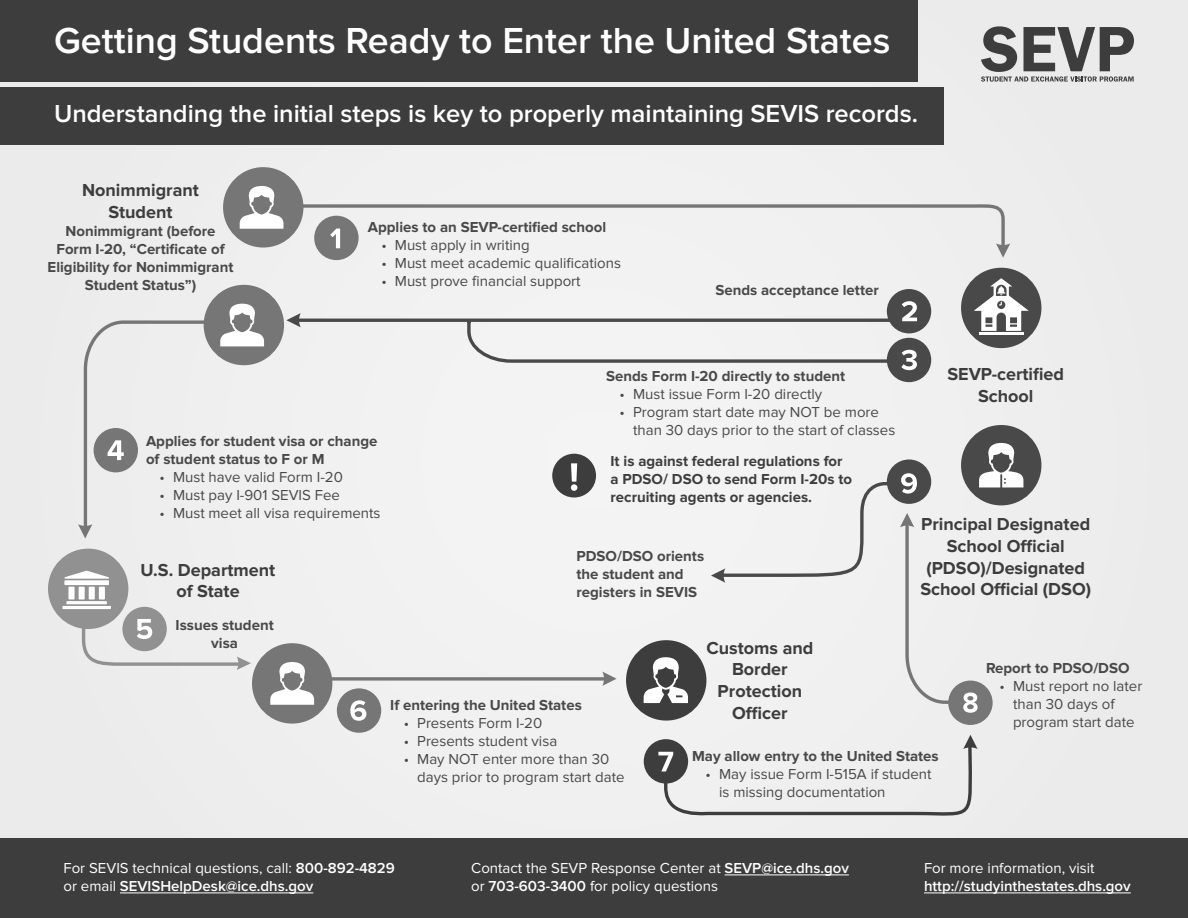
<style>
.page{position:relative;width:1188px;height:918px;background:#eee}
.page>*{position:absolute;margin:0;border:0;box-sizing:border-box;transform-origin:0 0}
.t1{font:600 37.5px "Proxima Nova";color:#fff}
.t2{font:600 25.5px "Proxima Nova";color:#fff}
.t3{font:700 18px/21.6px "Proxima Nova";color:#3d3d3d;text-align:center}
.t4{font:15px/18px "Proxima Nova";color:#494949}
.t5{font:700 15px/18px "Proxima Nova";color:#494949}
.t6{font:15px/18px "Proxima Nova";color:#fff}
.t7{font:700 15px/18px "Proxima Nova";color:#3d3d3d}
.t8{font:600 15px "Proxima Nova";color:#fff}
.s1{font-weight:600}
</style>
<div class="page">
<div style="left:0;top:839px;width:1188px;height:79px;background:#3d3d3d"></div>
<hr style="left:120px;top:893px;width:193px;height:1px;background:#fff">
<hr style="left:725px;top:875px;width:124px;height:1px;background:#fff">
<hr style="left:924px;top:893px;width:207px;height:1px;background:#fff">
<svg style="left:981px;top:26px;width:153px;height:56px"></svg>
<div style="left:0;top:0;width:917px;height:82px;background:#3d3d3d"></div>
<div style="left:0;top:87px;width:944px;height:58px;background:#3d3d3d"></div>
<div style="left:961px;top:268px;width:80px;height:80px;background:#494949;border-radius:50%"></div>
<hr style="left:979px;top:332px;width:44px;height:2px;background:#fff">
<svg style="left:974px;top:278px;width:55px;height:53px"></svg>
<div style="left:961px;top:425px;width:80px;height:80px;background:#494949;border-radius:50%"></div>
<div style="left:314px;top:216px;width:45px;height:44px;background:#767676;border-radius:50%"></div>
<svg style="left:602px;top:672px;width:15px;height:14px"></svg>
<div style="left:887px;top:289px;width:44px;height:44px;background:#494949;border-radius:50%"></div>
<div style="left:887px;top:338px;width:44px;height:44px;background:#494949;border-radius:50%"></div>
<svg style="left:466px;top:295px;width:451px;height:75px"></svg>
<hr style="left:292px;top:319px;width:605px;height:3px;background:#494949">
<svg style="left:286px;top:313px;width:15px;height:14px"></svg>
<div style="left:48px;top:549px;width:80px;height:80px;background:#919191;border-radius:50%"></div>
<div style="left:252px;top:643px;width:80px;height:81px;background:#767676;border-radius:50%"></div>
<div style="left:204px;top:285px;width:80px;height:80px;background:#767676;border-radius:50%"></div>
<div style="left:223px;top:167px;width:80px;height:81px;background:#767676;border-radius:50%"></div>
<svg style="left:78px;top:320px;width:135px;height:219px"></svg>
<div style="left:122px;top:607px;width:45px;height:44px;background:#919191;border-radius:50%"></div>
<div style="left:337px;top:688px;width:44px;height:45px;background:#767676;border-radius:50%"></div>
<svg style="left:350px;top:700px;width:16px;height:21px"></svg>
<div style="left:644px;top:739px;width:44px;height:45px;background:#3d3d3d;border-radius:50%"></div>
<svg style="left:658px;top:735px;width:320px;height:81px"></svg>
<div style="left:552px;top:454px;width:44px;height:44px;background:#3d3d3d;border-radius:50%"></div>
<svg style="left:571px;top:463px;width:6px;height:28px"></svg>
<div style="left:626px;top:640px;width:80px;height:81px;background:#3d3d3d;border-radius:50%"></div>
<svg style="left:332px;top:677px;width:274px;height:4px"></svg>
<div style="left:948px;top:681px;width:45px;height:44px;background:#767676;border-radius:50%"></div>
<hr style="left:66px;top:601px;width:41px;height:3px;background:#fff">
<hr style="left:62px;top:606px;width:49px;height:3px;background:#fff">
<div style="left:68px;top:587px;width:7px;height:12px;background:#fff"></div>
<div style="left:79px;top:587px;width:6px;height:12px;background:#fff"></div>
<div style="left:89px;top:587px;width:6px;height:12px;background:#fff"></div>
<div style="left:99px;top:587px;width:6px;height:12px;background:#fff"></div>
<div style="left:64px;top:580px;width:45px;height:5px;background:#fff"></div>
<svg style="left:64px;top:571px;width:45px;height:8px"></svg>
<svg style="left:644px;top:657px;width:44px;height:46px"></svg>
<svg style="left:711px;top:443px;width:312px;height:270px"></svg>
<svg style="left:220px;top:304px;width:44px;height:42px"></svg>
<svg style="left:240px;top:186px;width:770px;height:72px"></svg>
<svg style="left:270px;top:662px;width:44px;height:43px"></svg>
<svg style="left:80px;top:619px;width:171px;height:51px"></svg>
<h1 class="t1" style="left:54px;top:18px;width:838px">Getting Students Ready to Enter the United States</h1>
<h2 class="t2" style="left:54px;top:99px;width:866px">Understanding the initial steps is key to properly maintaining SEVIS records.</h2>
<p class="t3" style="left:82px;top:180px;width:118px">Nonimmigrant<br>Student</p>
<p class="t5" style="left:48px;top:222px;width:187px;text-align:center">Nonimmigrant (before<br>Form I-20, “Certificate of<br>Eligibility for Nonimmigrant<br>Student Status”)</p>
<p class="t5" style="left:368px;top:218px;width:240px">Applies to an SEVP-certified school</p>
<p class="t4" style="left:381px;top:236px;width:150px">• Must apply in writing</p>
<p class="t4" style="left:381px;top:254px;width:241px">• Must meet academic qualifications</p>
<p class="t4" style="left:381px;top:272px;width:201px">• Must prove financial support</p>
<p class="t5" style="left:715px;top:281px;width:165px">Sends acceptance letter</p>
<p class="t5" style="left:146px;top:433px;width:233px">Applies for student visa or change of student status to F or M</p>
<p class="t4" style="left:160px;top:469px;width:185px">• Must have valid Form I-20</p>
<p class="t4" style="left:160px;top:487px;width:182px">• Must pay I-901 SEVIS Fee</p>
<p class="t4" style="left:160px;top:505px;width:223px">• Must meet all visa requirements</p>
<p class="t3" style="left:141px;top:559px;width:136px">U.S. Department of State</p>
<p class="t5" style="left:606px;top:367px;width:241px">Sends Form I-20 directly to student</p>
<p class="t4" style="left:620px;top:385px;width:204px">• Must issue Form I-20 directly</p>
<p class="t4" style="left:633px;top:403px;width:264px;text-indent:-14px">• Program start date may NOT be more than 30 days prior to the start of classes</p>
<p class="t7" style="left:611px;top:452px;width:243px">It is against federal regulations for a PDSO/ DSO to send Form I-20s to recruiting agents or agencies.</p>
<p class="t5" style="left:577px;top:547px;width:129px">PDSO/DSO orients the student and registers in SEVIS</p>
<p class="t3" style="left:947px;top:364px;width:118px">SEVP-certified<br>School</p>
<p class="t3" style="left:920px;top:514px;width:172px">Principal Designated<br>School Official (PDSO)/Designated<br>School Official (DSO)</p>
<p class="t5" style="left:176px;top:617px;width:100px;text-align:center">Issues student visa</p>
<p class="t3" style="left:706px;top:637px;width:109px">Customs and<br>Border<br>Protection<br>Officer</p>
<p class="t5" style="left:390px;top:696px;width:193px">If entering the United States</p>
<p class="t4" style="left:404px;top:714px;width:140px">• Presents Form I-20</p>
<p class="t4" style="left:404px;top:732px;width:155px">• Presents student visa</p>
<p class="t4" style="left:417px;top:750px;width:209px;text-indent:-14px">• May NOT enter more than 30 days prior to program start date</p>
<p class="t5" style="left:692px;top:747px;width:248px">May allow entry to the United States</p>
<p class="t4" style="left:719px;top:765px;width:214px;text-indent:-14px">• May issue Form I-515A if student is missing documentation</p>
<p class="t5" style="left:986px;top:659px;width:145px">Report to PDSO/DSO</p>
<p class="t4" style="left:1013px;top:677px;width:131px;text-indent:-14px">• Must report no later than 30 days of program start date</p>
<p class="t6" style="left:63px;top:859px;width:333px">For SEVIS technical questions, call: <span class="s1">800-892-4829 </span>or email <span class="s1">SEVISHelpDesk@ice.dhs.gov</span></p>
<p class="t6" style="left:471px;top:859px;width:379px">Contact the SEVP Response Center at <span class="s1">SEVP@ice.dhs.gov </span>or <span class="s1">703-603-3400</span> for policy questions</p>
<p class="t6" style="left:924px;top:859px;width:172px">For more information, visit</p>
<p class="t8" style="left:924px;top:877px;width:208px">http://studyinthestates.dhs.gov</p>
</div>
